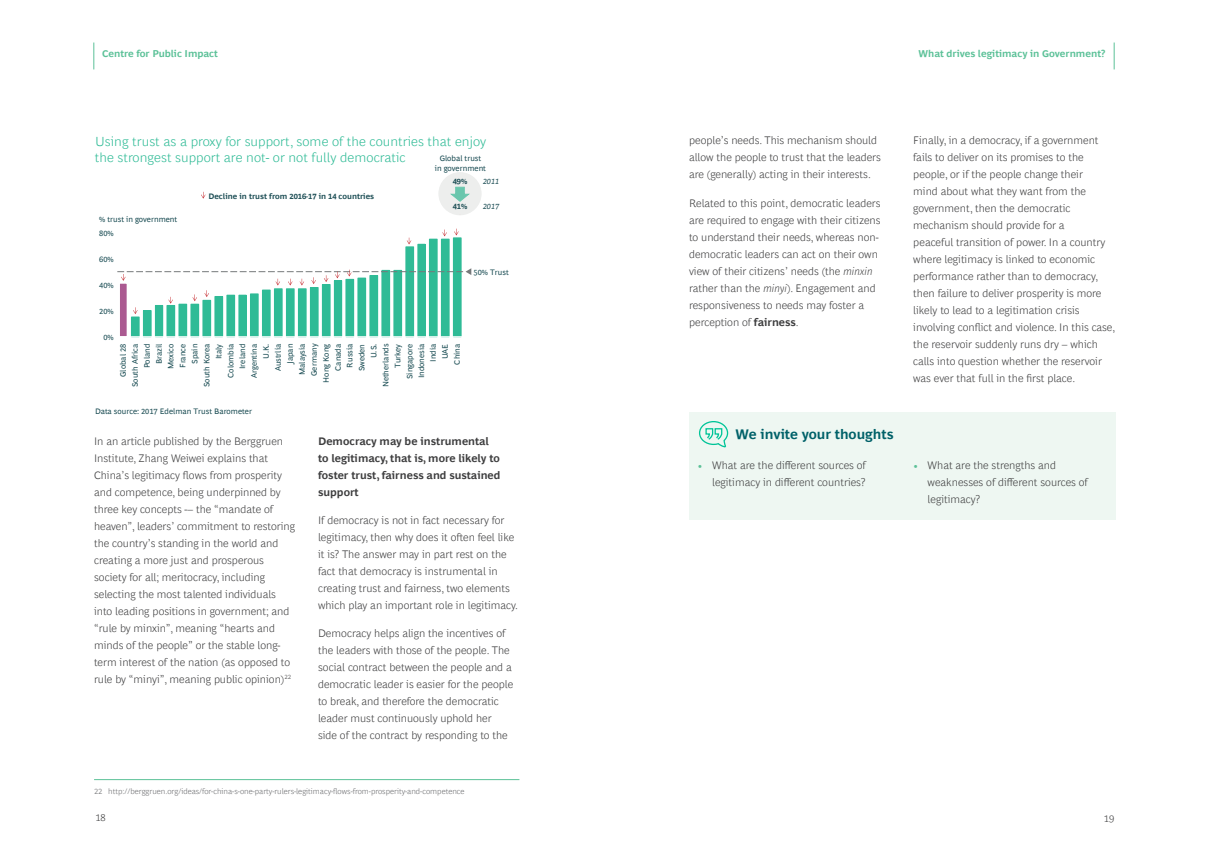
<style>
.page{position:relative;width:1208px;height:859px;background:#fff}
.page>*{position:absolute;margin:0;border:0;box-sizing:border-box;transform-origin:0 0}
.subhead{font:700 14px "Henderson BCG Sans";color:#006169}
.t1{font:300 13.2px/16.5px "Henderson BCG Sans";letter-spacing:.005em;color:#2fbb96}
.body{font:300 11px/17px "Henderson BCG Sans";color:#3e3e3f}
.body-2{font:700 11px/17px "Henderson BCG Sans";color:#3e3e3f}
.t2{font:700 10px "Henderson BCG Sans";color:#5cc198}
.t3{font:300 10px "Henderson BCG Sans";color:#3e3e3f}
.t4{font:8px "Henderson BCG Sans";color:#1d4f56}
.FOOTNOTE{font:300 8px "Henderson BCG Sans";color:#6c6d70}
.t5{font:8px/9.4px "Henderson BCG Sans";color:#1e4f56;text-align:center}
.t6{font:700 8px "Henderson BCG Sans";color:#1e4f56}
.t7{font:italic 8px "Henderson BCG Sans";color:#1e4f56}
.s1{font-style:italic}
.s2{font-weight:700}
.s3{font-size:10px;color:#5cc198}
</style>
<div class="page">
<svg style="left:1114px;top:43px;width:1px;height:26px"></svg>
<svg style="left:94px;top:43px;width:1px;height:26px"></svg>
<div style="left:689px;top:412px;width:426px;height:108px;background:#eef7f2"></div>
<svg style="left:699px;top:421px;width:30px;height:27px"></svg>
<hr style="left:94px;top:779px;width:425px;height:1px;background:#5cc198">
<div style="left:119px;top:283px;width:8px;height:54px;background:#ab5a91"></div>
<div style="left:119px;top:283px;width:8px;height:54px;border:1px solid #fff"></div>
<div style="left:394px;top:270px;width:7px;height:67px;background:#2fbb96"></div>
<div style="left:394px;top:270px;width:8px;height:67px;border:1px solid #2fbb96"></div>
<div style="left:406px;top:247px;width:7px;height:90px;background:#2fbb96"></div>
<div style="left:406px;top:247px;width:8px;height:90px;border:1px solid #2fbb96"></div>
<div style="left:418px;top:244px;width:7px;height:93px;background:#2fbb96"></div>
<div style="left:429px;top:239px;width:8px;height:98px;background:#2fbb96"></div>
<div style="left:441px;top:239px;width:8px;height:98px;background:#2fbb96"></div>
<div style="left:453px;top:238px;width:8px;height:99px;background:#2fbb96"></div>
<div style="left:131px;top:317px;width:8px;height:20px;background:#2fbb96"></div>
<div style="left:155px;top:305px;width:8px;height:32px;background:#2fbb96"></div>
<div style="left:167px;top:305px;width:8px;height:32px;background:#2fbb96"></div>
<div style="left:227px;top:295px;width:8px;height:42px;background:#2fbb96"></div>
<div style="left:250px;top:294px;width:8px;height:43px;background:#2fbb96"></div>
<div style="left:346px;top:279px;width:8px;height:58px;background:#2fbb96"></div>
<div style="left:143px;top:311px;width:8px;height:26px;background:#2fbb96"></div>
<div style="left:179px;top:304px;width:8px;height:33px;background:#2fbb96"></div>
<div style="left:191px;top:304px;width:8px;height:33px;background:#2fbb96"></div>
<div style="left:203px;top:300px;width:8px;height:37px;background:#2fbb96"></div>
<div style="left:215px;top:296px;width:8px;height:41px;background:#2fbb96"></div>
<div style="left:239px;top:295px;width:7px;height:42px;background:#2fbb96"></div>
<div style="left:262px;top:290px;width:8px;height:47px;background:#2fbb96"></div>
<div style="left:274px;top:289px;width:8px;height:48px;background:#2fbb96"></div>
<div style="left:286px;top:289px;width:8px;height:48px;background:#2fbb96"></div>
<div style="left:298px;top:289px;width:8px;height:48px;background:#2fbb96"></div>
<div style="left:310px;top:287px;width:8px;height:50px;background:#2fbb96"></div>
<div style="left:322px;top:284px;width:8px;height:53px;background:#2fbb96"></div>
<div style="left:334px;top:281px;width:8px;height:56px;background:#2fbb96"></div>
<div style="left:358px;top:278px;width:8px;height:59px;background:#2fbb96"></div>
<div style="left:370px;top:275px;width:8px;height:62px;background:#2fbb96"></div>
<div style="left:382px;top:270px;width:7px;height:67px;background:#2fbb96"></div>
<div style="left:382px;top:270px;width:8px;height:67px;border:1px solid #2fbb96"></div>
<hr style="left:117px;top:336px;width:346px;height:1px;background:#fff">
<div style="left:439px;top:173px;width:42px;height:42px;background:#edeeed;border-radius:50%"></div>
<div style="left:439px;top:172px;width:42px;height:43px;border:1px solid #edeeed;border-radius:50%"></div>
<svg style="left:451px;top:187px;width:19px;height:15px"></svg>
<svg style="left:201px;top:192px;width:4px;height:7px"></svg>
<svg style="left:442px;top:230px;width:5px;height:6px"></svg>
<svg style="left:117px;top:268px;width:354px;height:46px"></svg>
<svg style="left:454px;top:229px;width:4px;height:6px"></svg>
<svg style="left:407px;top:238px;width:4px;height:6px"></svg>
<p class="t2" style="left:102px;top:46px;width:117px">Centre for Public Impact</p>
<p class="t1" style="left:95px;top:132px;width:393px">Using trust as a proxy for support, some of the countries that enjoy the strongest support are not- or not fully democratic</p>
<p class="t5" style="left:435px;top:153px;width:53px">Global trust<br>in government</p>
<p class="t6" style="left:453px;top:175px;width:16px">49%</p>
<p class="t6" style="left:453px;top:201px;width:16px">41%</p>
<p class="t7" style="left:483px;top:175px;width:18px">2011</p>
<p class="t7" style="left:483px;top:201px;width:18px">2017</p>
<p class="t6" style="left:208px;top:190px;width:167px">Decline in trust from 2016-17 in 14 countries</p>
<p class="t4" style="left:99px;top:213px;width:80px">% trust in government</p>
<p class="t4" style="left:99px;top:227px;width:16px">80%</p>
<p class="t4" style="left:99px;top:253px;width:16px">60%</p>
<p class="t4" style="left:99px;top:279px;width:16px">40%</p>
<p class="t4" style="left:99px;top:305px;width:16px">20%</p>
<p class="t4" style="left:103px;top:331px;width:12px">0%</p>
<p class="t4" style="left:320px;top:383px;width:40px;rotate:-90deg">Hong Kong</p>
<p class="t4" style="left:308px;top:376px;width:34px;rotate:-90deg">Germany</p>
<p class="t4" style="left:392px;top:368px;width:25px;rotate:-90deg">Turkey</p>
<p class="t4" style="left:201px;top:387px;width:45px;rotate:-90deg">South Korea</p>
<p class="t4" style="left:129px;top:387px;width:45px;rotate:-90deg">South Africa</p>
<p class="t4" style="left:404px;top:379px;width:37px;rotate:-90deg">Singapore</p>
<p class="t4" style="left:415px;top:378px;width:36px;rotate:-90deg">Indonesia</p>
<p class="t4" style="left:248px;top:378px;width:36px;rotate:-90deg">Argentina</p>
<p class="t4" style="left:332px;top:371px;width:28px;rotate:-90deg">Canada</p>
<p class="t4" style="left:213px;top:359px;width:17px;rotate:-90deg">Italy</p>
<p class="t4" style="left:451px;top:364px;width:22px;rotate:-90deg">China</p>
<p class="t4" style="left:296px;top:375px;width:33px;rotate:-90deg">Malaysia</p>
<p class="t4" style="left:427px;top:362px;width:20px;rotate:-90deg">India</p>
<p class="t4" style="left:225px;top:378px;width:35px;rotate:-90deg">Colombia</p>
<p class="t4" style="left:344px;top:367px;width:25px;rotate:-90deg">Russia</p>
<p class="t4" style="left:153px;top:364px;width:22px;rotate:-90deg">Brazil</p>
<p class="t4" style="left:272px;top:371px;width:29px;rotate:-90deg">Austrlia</p>
<p class="t4" style="left:380px;top:387px;width:45px;rotate:-90deg">Netherlands</p>
<p class="t4" style="left:165px;top:369px;width:27px;rotate:-90deg">Mexico</p>
<p class="t4" style="left:439px;top:359px;width:17px;rotate:-90deg">UAE</p>
<p class="t4" style="left:177px;top:368px;width:26px;rotate:-90deg">France</p>
<p class="t4" style="left:117px;top:377px;width:35px;rotate:-90deg">Global 28</p>
<p class="t4" style="left:189px;top:364px;width:22px;rotate:-90deg">Spain</p>
<p class="t4" style="left:368px;top:358px;width:16px;rotate:-90deg">U.S.</p>
<p class="t4" style="left:260px;top:359px;width:17px;rotate:-90deg">U.K.</p>
<p class="t4" style="left:284px;top:364px;width:21px;rotate:-90deg">Japan</p>
<p class="t4" style="left:356px;top:371px;width:29px;rotate:-90deg">Sweden</p>
<p class="t4" style="left:237px;top:369px;width:27px;rotate:-90deg">Ireland</p>
<p class="t4" style="left:141px;top:368px;width:26px;rotate:-90deg">Poland</p>
<p class="t5" style="left:95px;top:405px;width:158px">Data source: 2017 Edelman Trust Barometer</p>
<p class="t4" style="left:473px;top:266px;width:37px">50% Trust</p>
<p class="body" style="left:94px;top:431px;width:202px">In an article published by the Berggruen Institute, Zhang Weiwei explains that China’s legitimacy flows from prosperity and competence, being underpinned by three key concepts -– the “mandate of heaven”, leaders’ commitment to restoring the country’s standing in the world and creating a more just and prosperous society for all; meritocracy, including selecting the most talented individuals into leading positions in government; and “rule by minxin”, meaning “hearts and minds of the people” or the stable long&shy;term interest of the nation (as opposed to rule by “minyi”, meaning public opinion)<sup>22</sup></p>
<p class="body-2" style="left:318px;top:431px;width:184px">Democracy may be instrumental to legitimacy, that is, more likely to foster trust, fairness and sustained support</p>
<p class="body" style="left:318px;top:511px;width:201px">If democracy is not in fact necessary for legitimacy, then why does it often feel like it is? The answer may in part rest on the fact that democracy is instrumental in creating trust and fairness, two elements which play an important role in legitimacy.</p>
<p class="body" style="left:318px;top:624px;width:197px">Democracy helps align the incentives of the leaders with those of the people. The social contract between the people and a democratic leader is easier for the people to break, and therefore the democratic leader must continuously uphold her side of the contract by responding to the</p>
<p class="FOOTNOTE" style="left:94px;top:785px;width:372px">22 http://berggruen.org/ideas/for-china-s-one-party-rulers-legitimacy-flows-from-prosperity-and-competence</p>
<p class="t3" style="left:95px;top:810px;width:12px">18</p>
<p class="t2" style="left:918px;top:46px;width:188px">What drives legitimacy in Government?</p>
<p class="body" style="left:689px;top:131px;width:193px">people’s needs. This mechanism should allow the people to trust that the leaders are (generally) acting in their interests.</p>
<p class="body" style="left:689px;top:193px;width:193px">Related to this point, democratic leaders are required to engage with their citizens to understand their needs, whereas non&shy;democratic leaders can act on their own view of their citizens’ needs (the <span class="s1">minxin </span>rather than the <span class="s1">minyi</span>). Engagement and responsiveness to needs may foster a perception of <span class="s2">fairness</span>.</p>
<p class="subhead" style="left:735px;top:424px;width:159px">We invite your thoughts</p>
<p class="body" style="left:913px;top:131px;width:204px">Finally, in a democracy, if a government fails to deliver on its promises to the people, or if the people change their<br>mind about what they want from the government, then the democratic mechanism should provide for a<br>peaceful transition of power. In a country where legitimacy is linked to economic performance rather than to democracy, then failure to deliver prosperity is more likely to lead to a legitimation crisis involving conflict and violence. In this case, the reservoir suddenly runs dry – which calls into question whether the reservoir was ever that full in the first place.</p>
<p class="body" style="left:698px;top:456px;width:169px;text-align:right"><span class="s3">•</span> What are the different sources of legitimacy in different countries?</p>
<p class="body" style="left:927px;top:456px;width:162px;text-indent:-14px"><span class="s3">•</span> What are the strengths and weaknesses of different sources of legitimacy?</p>
<p class="t3" style="left:1103px;top:812px;width:12px">19</p>
</div>
